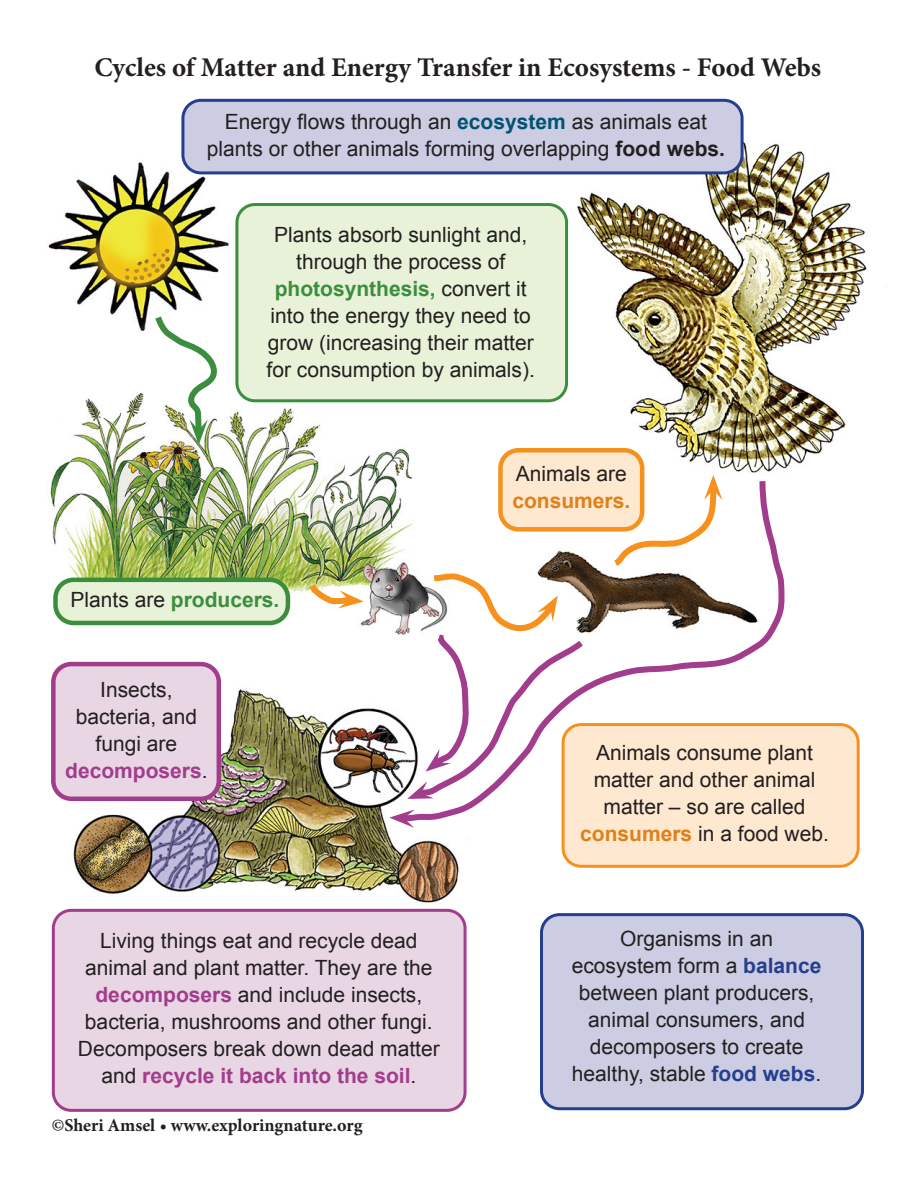
<style>
.page{position:relative;width:918px;height:1188px;background:#fff}
.page>*{position:absolute;margin:0;border:0;box-sizing:border-box;transform-origin:0 0}
.t1{font:700 27px "Minion Pro";letter-spacing:-.005em;color:#231f20}
.t2{font:21px/27px "Arial";color:#231f20;text-align:center}
.t3{font:700 21px "Arial";color:#3c8e3e}
.t4{font:700 18px "Minion Pro";color:#231f20}
.s1{font-weight:700;color:#005374}
.s2{font-weight:700}
.s3{font-weight:700;color:#3c8e3e}
.s4{font-weight:400;color:#231f20}
.s5{font-weight:700;color:#a13d8c}
.s6{font-weight:700;color:#df811a}
.s7{font-weight:700;color:#253f8e}
</style>
<div class="page">
<img style="left:48px;top:98px;width:819px;height:1013px">
<svg style="left:151px;top:310px;width:72px;height:135px"></svg>
<div style="left:237px;top:205px;width:330px;height:196px;background:#e7f2d8;border-radius:18px"></div>
<div style="left:235px;top:203px;width:333px;height:199px;border:3px solid #3c8e3e;border-radius:18px"></div>
<div style="left:56px;top:580px;width:232px;height:43px;background:#e7f2d8;border-radius:18px"></div>
<div style="left:53px;top:578px;width:237px;height:47px;border:4px solid #3c8e3e;border-radius:18px"></div>
<div style="left:563px;top:725px;width:295px;height:141px;background:#fee8cf;border-radius:18px"></div>
<div style="left:562px;top:723px;width:298px;height:145px;border:3px solid #f6911e;border-radius:18px"></div>
<svg style="left:398px;top:475px;width:390px;height:350px"></svg>
<svg style="left:389px;top:809px;width:26px;height:19px"></svg>
<div style="left:53px;top:910px;width:412px;height:200px;background:#e8d6e4;border-radius:18px"></div>
<div style="left:52px;top:909px;width:415px;height:203px;border:3px solid #a13d8c;border-radius:18px"></div>
<div style="left:500px;top:450px;width:142px;height:79px;background:#fee8cf;border-radius:18px"></div>
<div style="left:498px;top:448px;width:146px;height:84px;border:4px solid #f6911e;border-radius:18px"></div>
<div style="left:53px;top:664px;width:166px;height:135px;background:#e8d6e4;border-radius:18px"></div>
<div style="left:51px;top:662px;width:170px;height:139px;border:4px solid #a13d8c;border-radius:18px"></div>
<div style="left:542px;top:915px;width:320px;height:194px;background:#cccce2;border-radius:18px"></div>
<div style="left:540px;top:913px;width:324px;height:197px;border:3px solid #253f8e;border-radius:18px"></div>
<div style="left:183px;top:100px;width:559px;height:73px;background:#cccce2;border-radius:18px"></div>
<div style="left:181px;top:99px;width:563px;height:75px;border:3px solid #253f8e;border-radius:18px"></div>
<svg style="left:304px;top:578px;width:60px;height:31px"></svg>
<p class="t1" style="left:95px;top:48px;width:728px">Cycles of Matter and Energy Transfer in Ecosystems - Food Webs</p>
<p class="t2" style="left:207px;top:109px;width:520px">Energy flows through an <span class="s1">ecosystem</span> as animals eat plants or other animals forming overlapping <span class="s2">food webs.</span></p>
<p class="t2" style="left:267px;top:222px;width:270px">Plants absorb sunlight and, through the process of <span class="s3">photosynthesis,</span> convert it into the energy they need to grow (increasing their matter for consumption by animals).</p>
<p class="t3" style="left:71px;top:585px;width:210px"><span class="s4">Plants are</span> producers.</p>
<p class="t2" style="left:65px;top:676px;width:144px">Insects, bacteria, and fungi are <span class="s5">decomposers</span>.</p>
<p class="t2" style="left:78px;top:927px;width:363px">Living things eat and recycle dead animal and plant matter. They are the <span class="s5">decomposers</span> and include insects, bacteria, mushrooms and other fungi.<br>Decomposers break down dead matter and <span class="s5">recycle it back into the soil</span>.</p>
<p class="t4" style="left:52px;top:1113px;width:312px">©Sheri Amsel • www.exploringnature.org</p>
<p class="t2" style="left:512px;top:460px;width:119px;text-align:left">Animals are <span class="s6">consumers.</span></p>
<p class="t2" style="left:580px;top:739px;width:250px">Animals consume plant matter and other animal matter – so are called <span class="s6">consumers</span> in a food web.</p>
<p class="t2" style="left:572px;top:926px;width:251px">Organisms in an ecosystem form a <span class="s7">balance </span>between plant producers, animal consumers, and decomposers to create healthy, stable <span class="s7">food webs</span>.</p>
</div>
